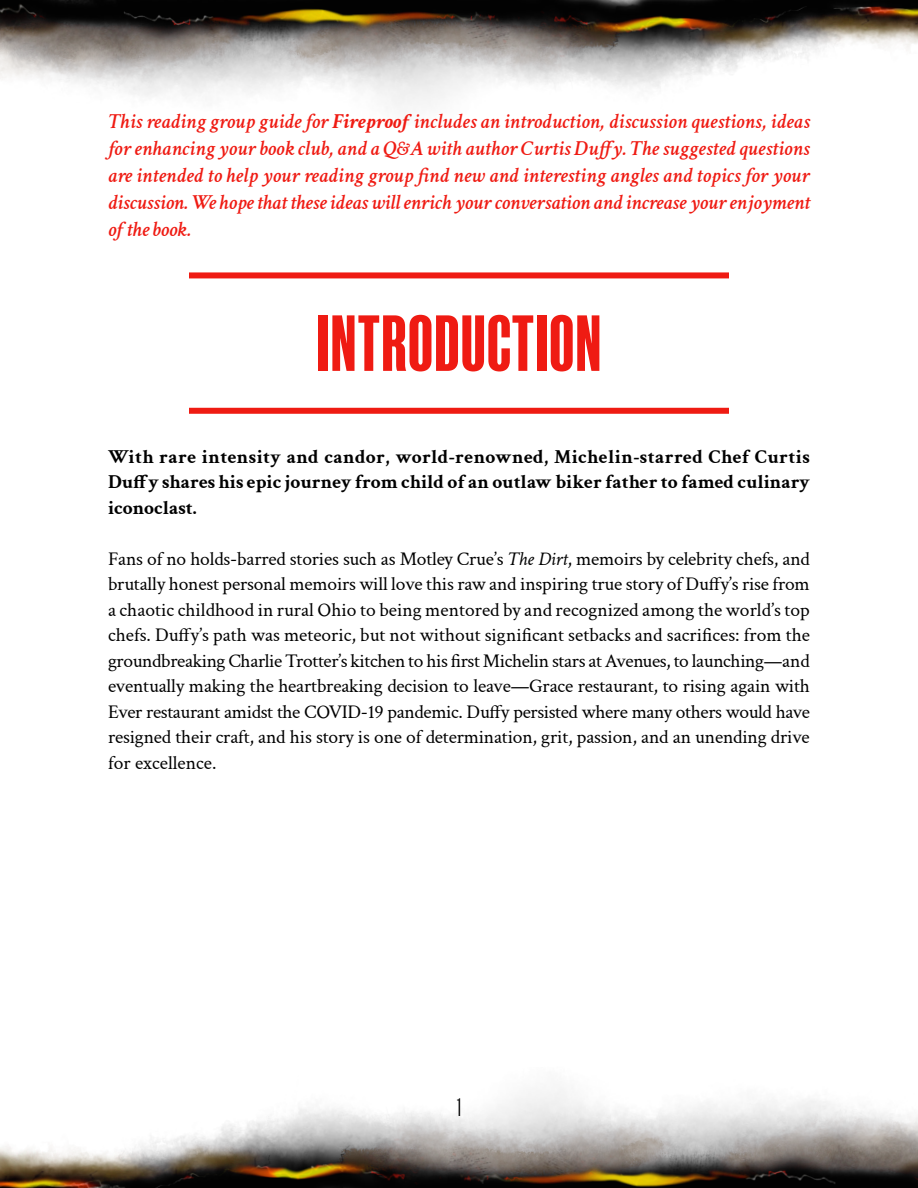
<style>
.page{position:relative;width:918px;height:1188px;background:#fff}
.page>*{position:absolute;margin:0;border:0;box-sizing:border-box;transform-origin:0 0}
.t1{font:700 75px "Manuka";letter-spacing:.02em;color:#ef1b13}
.t2{font:24px "Manuka";color:#000}
.t3{font:italic 600 21px/27px "Crimson Text";color:#ef1b13;text-align:justify}
.t4{font:19.5px/25.5px "Crimson Text";letter-spacing:-.01em;color:#000;text-align:justify}
.t5{font:700 19.5px/25.5px "Crimson Text";color:#000;text-align:justify}
.s1{font-weight:700}
.s2{font-style:italic}
</style>
<div class="page">
<img style="left:0;top:0;width:918px;height:106px">
<img style="left:0;top:1089px;width:918px;height:99px">
<div style="left:189px;top:408px;width:540px;height:6px;background:#ef1b13"></div>
<div style="left:189px;top:272px;width:540px;height:6px;background:#ef1b13"></div>
<p class="t3" style="left:108px;top:106px;width:704px">This reading group guide for <span class="s1">Fireproof</span> includes an introduction, discussion questions, ideas for enhancing your book club, and a Q&amp;A with author Curtis Duffy. The suggested questions are intended to help your reading group find new and interesting angles and topics for your discussion. We hope that these ideas will enrich your conversation and increase your enjoyment of the book.</p>
<p class="t1" style="left:317px;top:304px;width:286px">INTRODUCTION</p>
<p class="t5" style="left:108px;top:442px;width:703px">With rare intensity and candor, world-renowned, Michelin-starred Chef Curtis Duffy shares his epic journey from child of an outlaw biker father to famed culinary iconoclast.</p>
<p class="t4" style="left:108px;top:545px;width:704px">Fans of no holds-barred stories such as Motley Crue’s <span class="s2">The Dirt</span>, memoirs by celebrity chefs, and brutally honest personal memoirs will love this raw and inspiring true story of Duffy’s rise from a chaotic childhood in rural Ohio to being mentored by and recognized among the world’s top chefs. Duffy’s path was meteoric, but not without significant setbacks and sacrifices: from the groundbreaking Charlie Trotter’s kitchen to his first Michelin stars at Avenues, to launching—and eventually making the heartbreaking decision to leave—Grace restaurant, to rising again with Ever restaurant amidst the COVID-19 pandemic. Duffy persisted where many others would have resigned their craft, and his story is one of determination, grit, passion, and an unending drive for excellence.</p>
<p class="t2" style="left:457px;top:1096px;width:5px">1</p>
</div>
